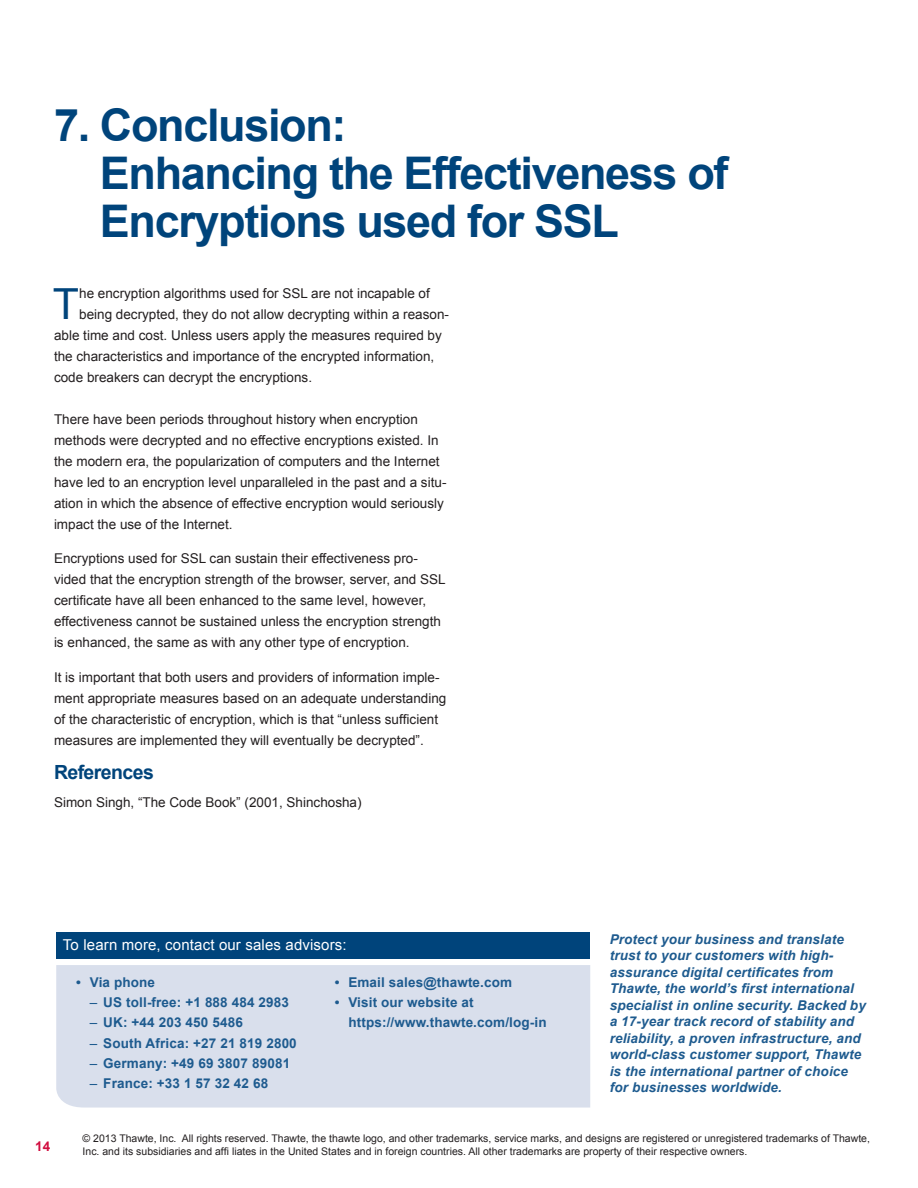
<style>
.page{position:relative;width:918px;height:1188px;background:#fff}
.page>*{position:absolute;margin:0;border:0;box-sizing:border-box;transform-origin:0 0}
.Header_1_-_Span_colu{font:700 45px/48px "Arial";letter-spacing:-.03em;color:#00447b}
.Drop_Cap{font:42.9px "Arial";color:#00447b}
.Subheader_-_Level_1{font:700 19.5px "Arial";letter-spacing:-.03em;color:#00447b}
.sales_contact_subhea{font:15px "Arial";letter-spacing:.01em;color:#fff}
.Drop_Cap-2{font:13.5px/21px "Arial";color:#231f20}
.boilerplate{font:italic 700 13.5px/16.5px "Arial";letter-spacing:.01em;color:#1e5b8f}
.t1{font:700 13.5px/20.2px "Arial";letter-spacing:.01em;color:#1e5b8f}
.t2{font:700 13.5px "Arial";color:#d10e40}
.t3{font:10.5px/12.6px "Arial";color:#231f20}
.s1{font-weight:400}
</style>
<div class="page">
<div style="left:56px;top:965px;width:534px;height:143px;background:#d9dfec"></div>
<div style="left:56px;top:932px;width:534px;height:27px;background:#00447b"></div>
<p class="Header_1_-_Span_colu" style="left:100px;top:102px;width:630px;text-indent:-46px">7. Conclusion:<br>Enhancing the Effectiveness of<br>Encryptions used for SSL</p>
<p class="Drop_Cap" style="left:53px;top:276px;width:28px">T</p>
<p class="Drop_Cap-2" style="left:79px;top:283px;width:352px">he encryption algorithms used for SSL are not incapable of</p>
<p class="Drop_Cap-2" style="left:79px;top:304px;width:371px">being decrypted, they do not allow decrypting within a reason-</p>
<p class="Drop_Cap-2" style="left:54px;top:325px;width:389px">able time and cost. Unless users apply the measures required by</p>
<p class="Drop_Cap-2" style="left:54px;top:346px;width:382px">the characteristics and importance of the encrypted information,</p>
<p class="Drop_Cap-2" style="left:54px;top:367px;width:260px">code breakers can decrypt the encryptions.</p>
<p class="Drop_Cap-2" style="left:54px;top:408px;width:394px">There have been periods throughout history when encryption methods were decrypted and no effective encryptions existed. In the modern era, the popularization of computers and the Internet have led to an encryption level unparalleled in the past and a situ&shy;ation in which the absence of effective encryption would seriously impact the use of the Internet.</p>
<p class="Drop_Cap-2" style="left:54px;top:548px;width:393px">Encryptions used for SSL can sustain their effectiveness pro&shy;vided that the encryption strength of the browser, server, and SSL certificate have all been enhanced to the same level, however, effectiveness cannot be sustained unless the encryption strength is enhanced, the same as with any other type of encryption.</p>
<p class="Drop_Cap-2" style="left:54px;top:666px;width:394px">It is important that both users and providers of information imple&shy;ment appropriate measures based on an adequate understanding of the characteristic of encryption, which is that “unless sufficient measures are implemented they will eventually be decrypted”.</p>
<p class="Subheader_-_Level_1" style="left:54px;top:759px;width:101px">References</p>
<p class="Drop_Cap-2" style="left:54px;top:792px;width:309px">Simon Singh, “The Code Book” (2001, Shinchosha)</p>
<p class="sales_contact_subhea" style="left:63px;top:935px;width:285px">To learn more, contact our sales advisors:</p>
<p class="boilerplate" style="left:610px;top:931px;width:258px">Protect your business and translate trust to your customers with high&shy;assurance digital certificates from Thawte, the world’s first international specialist in online security. Backed by a 17-year track record of stability and reliability, a proven infrastructure, and world-class customer support, Thawte is the international partner of choice for businesses worldwide.</p>
<p class="t1" style="left:335px;top:972px;width:179px">• Email sales@thawte.com</p>
<p class="t1" style="left:348px;top:993px;width:200px;text-indent:-14px">• Visit our website at https://www.thawte.com/log-in</p>
<p class="t1" style="left:76px;top:972px;width:80px">• Via phone</p>
<p class="t1" style="left:90px;top:993px;width:201px"><span class="s1">–</span> US toll-free: +1 888 484 2983</p>
<p class="t1" style="left:90px;top:1013px;width:155px"><span class="s1">–</span> UK: +44 203 450 5486</p>
<p class="t1" style="left:90px;top:1033px;width:208px"><span class="s1">–</span> South Africa: +27 21 819 2800</p>
<p class="t1" style="left:90px;top:1053px;width:202px"><span class="s1">–</span> Germany: +49 69 3807 89081</p>
<p class="t1" style="left:90px;top:1074px;width:180px"><span class="s1">–</span> France: +33 1 57 32 42 68</p>
<p class="t2" style="left:35px;top:1137px;width:17px">14</p>
<p class="t3" style="left:83px;top:1132px;width:789px">© 2013 Thawte, Inc. All rights reserved. Thawte, the thawte logo, and other trademarks, service marks, and designs are registered or unregistered trademarks of Thawte,<br>Inc. and its subsidiaries and affi liates in the United States and in foreign countries. All other trademarks are property of their respective owners.</p>
</div>
